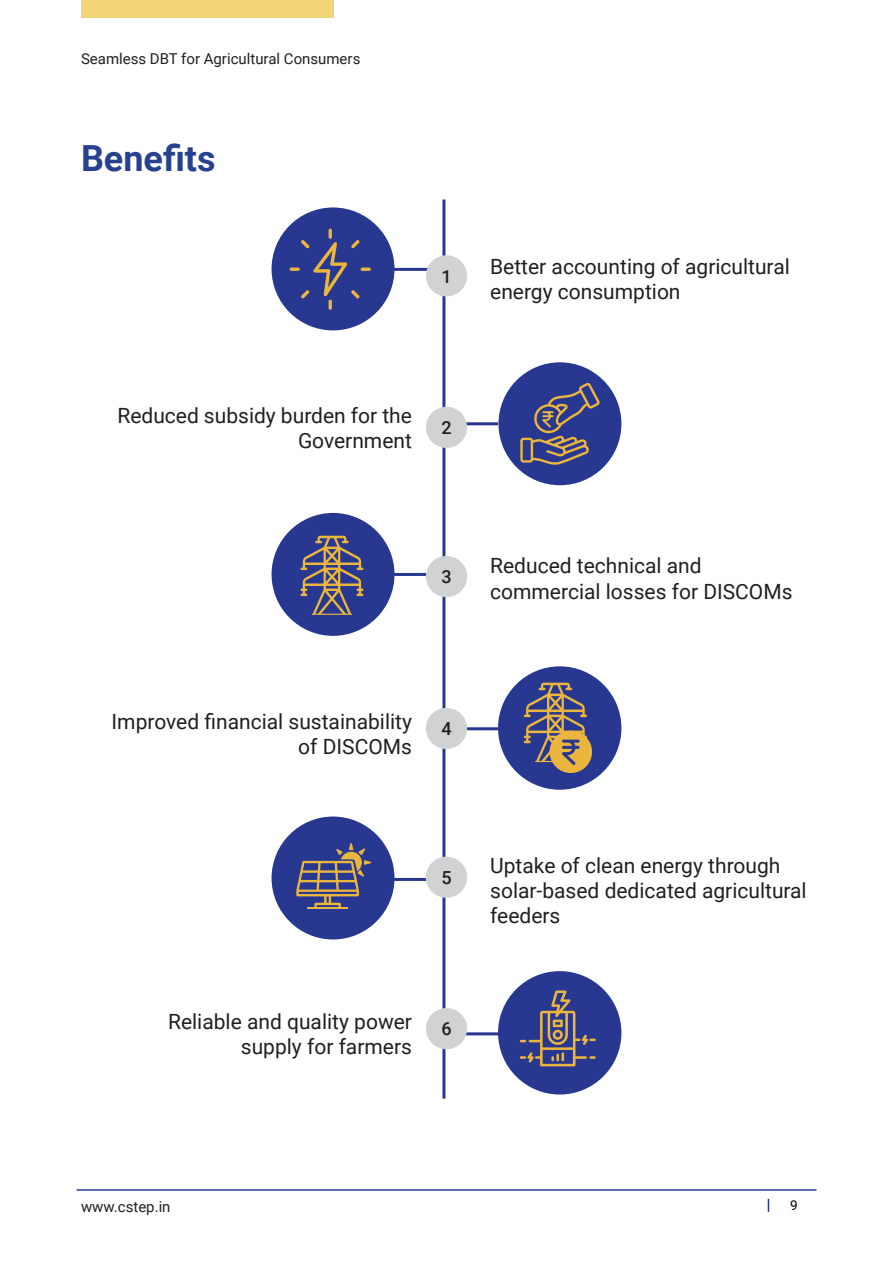
<style>
.page{position:relative;width:893px;height:1263px;background:#fff}
.page>*{position:absolute;margin:0;border:0;box-sizing:border-box;transform-origin:0 0}
.t1{font:700 36px "Roboto";color:#27418f}
.t2{font:21px/25.2px "Roboto";color:#231f20}
.t3{font:500 18px "Roboto";color:#231f20}
.t4{font:15px "Roboto";color:#231f20}
.t5{font:13.5px "Roboto";color:#000}
</style>
<div class="page">
<div style="left:81px;top:0;width:252px;height:17px;background:#f3d578"></div>
<svg style="left:768px;top:1199px;width:1px;height:13px"></svg>
<hr style="left:77px;top:1189px;width:739px;height:2px;background:#2b3b91">
<div style="left:272px;top:207px;width:122px;height:123px;background:#283890;border-radius:50%"></div>
<hr style="left:442px;top:200px;width:3px;height:898px;background:#283890">
<svg style="left:361px;top:267px;width:10px;height:4px"></svg>
<svg style="left:290px;top:267px;width:10px;height:4px"></svg>
<svg style="left:301px;top:229px;width:59px;height:81px"></svg>
<hr style="left:391px;top:268px;width:53px;height:3px;background:#283890">
<div style="left:498px;top:362px;width:123px;height:123px;background:#283890;border-radius:50%"></div>
<div style="left:498px;top:666px;width:123px;height:124px;background:#283890;border-radius:50%"></div>
<div style="left:498px;top:971px;width:123px;height:123px;background:#283890;border-radius:50%"></div>
<svg style="left:520px;top:383px;width:80px;height:82px"></svg>
<hr style="left:445px;top:422px;width:53px;height:3px;background:#283890">
<div style="left:272px;top:513px;width:122px;height:123px;background:#283890;border-radius:50%"></div>
<div style="left:272px;top:816px;width:122px;height:123px;background:#283890;border-radius:50%"></div>
<hr style="left:391px;top:573px;width:53px;height:3px;background:#283890">
<hr style="left:445px;top:727px;width:53px;height:3px;background:#283890">
<svg style="left:296px;top:843px;width:75px;height:64px"></svg>
<hr style="left:307px;top:907px;width:41px;height:1px;background:#ebb63d">
<hr style="left:391px;top:878px;width:53px;height:3px;background:#283890">
<svg style="left:520px;top:990px;width:76px;height:76px"></svg>
<hr style="left:445px;top:1032px;width:53px;height:3px;background:#283890">
<svg style="left:300px;top:536px;width:63px;height:79px"></svg>
<div style="left:550px;top:731px;width:42px;height:42px;background:#ebb63d;border-radius:50%"></div>
<svg style="left:524px;top:683px;width:63px;height:82px"></svg>
<div style="left:426px;top:255px;width:41px;height:41px;background:#d1d2d4;border-radius:50%"></div>
<div style="left:426px;top:407px;width:41px;height:41px;background:#d1d2d4;border-radius:50%"></div>
<div style="left:426px;top:556px;width:41px;height:41px;background:#d1d2d4;border-radius:50%"></div>
<div style="left:426px;top:708px;width:41px;height:41px;background:#d1d2d4;border-radius:50%"></div>
<div style="left:426px;top:857px;width:41px;height:41px;background:#d1d2d4;border-radius:50%"></div>
<div style="left:426px;top:1008px;width:41px;height:41px;background:#d1d2d4;border-radius:50%"></div>
<p class="t4" style="left:81px;top:48px;width:281px">Seamless DBT for Agricultural Consumers</p>
<h1 class="t1" style="left:81px;top:133px;width:136px">Benefits</h1>
<p class="t3" style="left:441px;top:264px;width:12px">1</p>
<p class="t2" style="left:490px;top:253px;width:301px">Better accounting of agricultural energy consumption</p>
<p class="t2" style="left:117px;top:402px;width:296px;text-align:right">Reduced subsidy burden for the<br>Government</p>
<p class="t3" style="left:441px;top:415px;width:12px">2</p>
<p class="t3" style="left:441px;top:564px;width:12px">3</p>
<p class="t2" style="left:490px;top:552px;width:304px">Reduced technical and commercial losses for DISCOMs</p>
<p class="t2" style="left:112px;top:708px;width:302px;text-align:right">Improved financial sustainability of DISCOMs</p>
<p class="t3" style="left:441px;top:716px;width:12px">4</p>
<p class="t3" style="left:441px;top:865px;width:12px">5</p>
<p class="t2" style="left:168px;top:1008px;width:245px;text-align:right">Reliable and quality power supply for farmers</p>
<p class="t3" style="left:441px;top:1016px;width:12px">6</p>
<p class="t2" style="left:490px;top:852px;width:318px">Uptake of clean energy through solar-based dedicated agricultural feeders</p>
<p class="t4" style="left:81px;top:1196px;width:91px">www.cstep.in</p>
<p class="t5" style="left:790px;top:1196px;width:9px">9</p>
</div>
